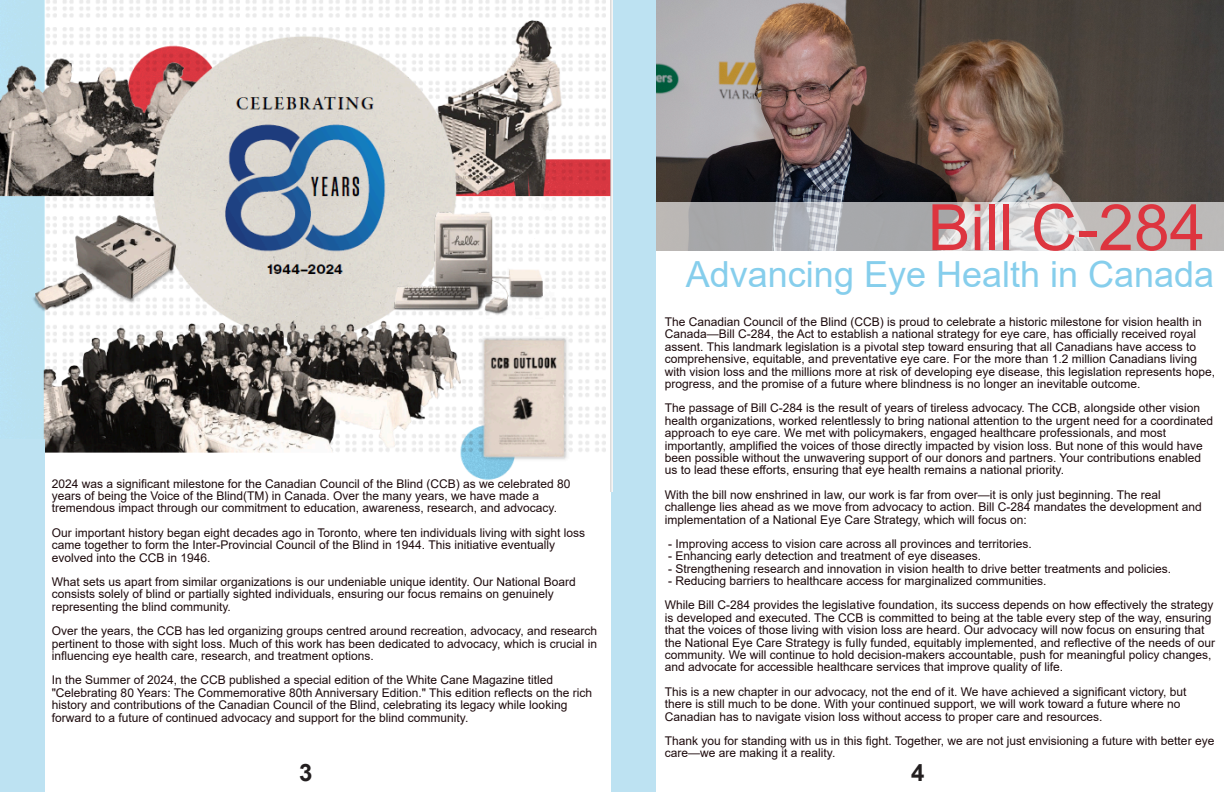
<style>
.page{position:relative;width:1224px;height:792px;background:#fff}
.page>*{position:absolute;margin:0;border:0;box-sizing:border-box;transform-origin:0 0}
.t1{font:64px "Arial";color:#dd353f}
.t2{font:36px "Arial";color:#86ceec}
.t3{font:700 24px "Arial";color:#231f20}
.t4{font:12px/12.4px "Arial";color:#1d0a0c}
</style>
<div class="page">
<img style="left:655px;top:0;width:569px;height:202px">
<div style="left:655px;top:202px;width:569px;height:97px;background:#fff;opacity:.64"></div>
<div style="left:611px;top:0;width:44px;height:792px;background:#bde2f2"></div>
<img style="left:0;top:0;width:612px;height:492px">
<div style="left:0;top:439px;width:44px;height:353px;background:#bde2f2"></div>
<p class="t4" style="left:52px;top:478px;width:520px">2024 was a significant milestone for the Canadian Council of the Blind (CCB) as we celebrated 80 years of being the Voice of the Blind(TM) in Canada. Over the many years, we have made a tremendous impact through our commitment to education, awareness, research, and advocacy.</p>
<p class="t4" style="left:52px;top:527px;width:535px">Our important history began eight decades ago in Toronto, where ten individuals living with sight loss came together to form the Inter-Provincial Council of the Blind in 1944. This initiative eventually evolved into the CCB in 1946.</p>
<p class="t4" style="left:52px;top:577px;width:526px">What sets us apart from similar organizations is our undeniable unique identity. Our National Board consists solely of blind or partially sighted individuals, ensuring our focus remains on genuinely representing the blind community.</p>
<p class="t4" style="left:52px;top:626px;width:547px;text-align:justify">Over the years, the CCB has led organizing groups centred around recreation, advocacy, and research pertinent to those with sight loss. Much of this work has been dedicated to advocacy, which is crucial in influencing eye health care, research, and treatment options.</p>
<p class="t4" style="left:52px;top:675px;width:542px">In the Summer of 2024, the CCB published a special edition of the White Cane Magazine titled "Celebrating 80 Years: The Commemorative 80th Anniversary Edition." This edition reflects on the rich history and contributions of the Canadian Council of the Blind, celebrating its legacy while looking forward to a future of continued advocacy and support for the blind community.</p>
<h3 class="t3" style="left:299px;top:763px;width:15px">3</h3>
<h1 class="t1" style="left:928px;top:204px;width:279px">Bill C-284</h1>
<h2 class="t2" style="left:686px;top:261px;width:530px">Advancing Eye Health in Canada</h2>
<p class="t4" style="left:665px;top:317px;width:552px">The Canadian Council of the Blind (CCB) is proud to celebrate a historic milestone for vision health in Canada—Bill C-284, the Act to establish a national strategy for eye care, has officially received royal assent. This landmark legislation is a pivotal step toward ensuring that all Canadians have access to comprehensive, equitable, and preventative eye care. For the more than 1.2 million Canadians living with vision loss and the millions more at risk of developing eye disease, this legislation represents hope, progress, and the promise of a future where blindness is no longer an inevitable outcome.</p>
<p class="t4" style="left:665px;top:403px;width:550px">The passage of Bill C-284 is the result of years of tireless advocacy. The CCB, alongside other vision health organizations, worked relentlessly to bring national attention to the urgent need for a coordinated approach to eye care. We met with policymakers, engaged healthcare professionals, and most importantly, amplified the voices of those directly impacted by vision loss. But none of this would have been possible without the unwavering support of our donors and partners. Your contributions enabled us to lead these efforts, ensuring that eye health remains a national priority.</p>
<p class="t4" style="left:665px;top:489px;width:539px">With the bill now enshrined in law, our work is far from over—it is only just beginning. The real challenge lies ahead as we move from advocacy to action. Bill C-284 mandates the development and implementation of a National Eye Care Strategy, which will focus on:</p>
<p class="t4" style="left:668px;top:539px;width:365px">- Improving access to vision care across all provinces and territories.</p>
<p class="t4" style="left:668px;top:551px;width:314px">- Enhancing early detection and treatment of eye diseases.</p>
<p class="t4" style="left:668px;top:563px;width:504px">- Strengthening research and innovation in vision health to drive better treatments and policies.</p>
<p class="t4" style="left:665px;top:570px;width:550px;line-height:24.4px">- Reducing barriers to healthcare access for marginalized communities.<br>While Bill C-284 provides the legislative foundation, its success depends on how effectively the strategy</p>
<p class="t4" style="left:665px;top:613px;width:552px">is developed and executed. The CCB is committed to being at the table every step of the way, ensuring that the voices of those living with vision loss are heard. Our advocacy will now focus on ensuring that the National Eye Care Strategy is fully funded, equitably implemented, and reflective of the needs of our community. We will continue to hold decision-makers accountable, push for meaningful policy changes, and advocate for accessible healthcare services that improve quality of life.</p>
<p class="t4" style="left:665px;top:687px;width:523px">This is a new chapter in our advocacy, not the end of it. We have achieved a significant victory, but there is still much to be done. With your continued support, we will work toward a future where no<br>Canadian has to navigate vision loss without access to proper care and resources.</p>
<p class="t4" style="left:665px;top:736px;width:551px">Thank you for standing with us in this fight. Together, we are not just envisioning a future with better eye care—we are making it a reality.</p>
<h3 class="t3" style="left:911px;top:763px;width:15px">4</h3>
</div>
